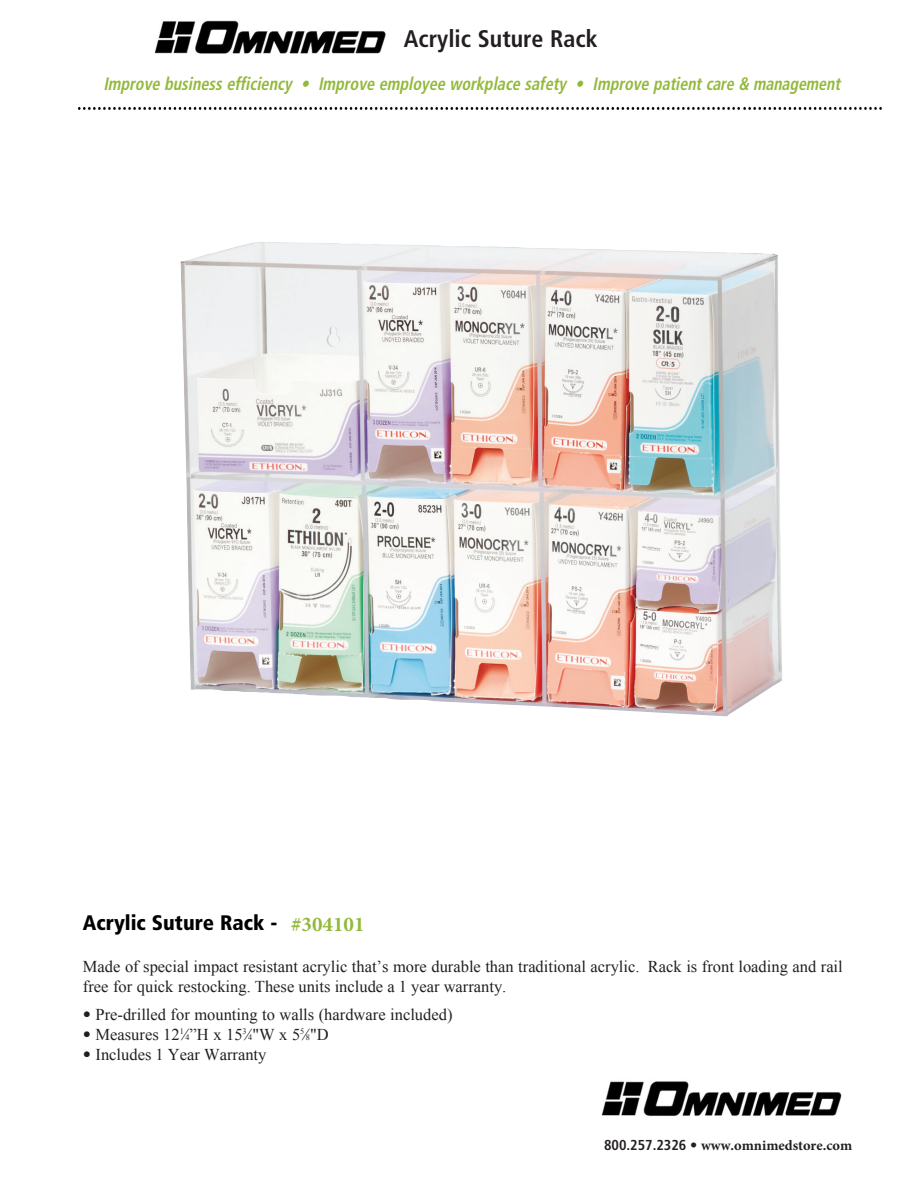
<style>
.page{position:relative;width:918px;height:1188px;background:#fff}
.page>*{position:absolute;margin:0;border:0;box-sizing:border-box;transform-origin:0 0}
.t1{font:700 condensed 24px "Frutiger";color:#231f20}
.t2{font:900 condensed 21px "Frutiger";color:#000}
.t3{font:700 21px "Minion Pro";color:#92b93a}
.t4{font:italic 700 condensed 18px "Frutiger";color:#92b93a;scale:.9 1}
.t5{font:16.5px/19.8px "Times New Roman";color:#231f20}
.t6{font:700 14.4px "Minion Pro";color:#231f20}
.s1{font-family:"Frutiger";font-weight:300;font-stretch:condensed}
.s2{font-size:8.25px}
.s3{font-family:"Frutiger";font-stretch:condensed}
</style>
<div class="page">
<img style="left:180px;top:242px;width:602px;height:474px">
<img style="left:601px;top:1081px;width:241px;height:35px">
<img style="left:154px;top:20px;width:232px;height:34px">
<img style="left:78px;top:106px;width:804px;height:4px">
<h1 class="t1" style="left:404px;top:29px;width:195px">Acrylic Suture Rack</h1>
<p class="t4" style="left:103px;top:76px;width:823px">Improve business efficiency • Improve employee workplace safety • Improve patient care &amp; management</p>
<p class="t2" style="left:83px;top:914px;width:196px">Acrylic Suture Rack -</p>
<p class="t5" style="left:83px;top:957px;width:761px">Made of special impact resistant acrylic that’s more durable than traditional acrylic. Rack is front loading and rail free for quick restocking. These units include a 1 year warranty.</p>
<p class="t5" style="left:83px;top:1004px;width:371px"><span class="s1">•</span> Pre-drilled for mounting to walls (hardware included)</p>
<p class="t5" style="left:83px;top:1024px;width:247px"><span class="s1">•</span> Measures 12<sup>1</sup>⁄<span class="s2">4</span>”H x 15<sup>3</sup>⁄<span class="s2">4</span>"W x 5<sup>5</sup>⁄<span class="s2">8</span>"D</p>
<p class="t5" style="left:83px;top:1044px;width:185px"><span class="s1">•</span> Includes 1 Year Warranty</p>
<p class="t3" style="left:291px;top:910px;width:75px">#304101</p>
<p class="t6" style="left:604px;top:1136px;width:250px"><span class="s3">800.257.2326 •</span> www.omnimedstore.com</p>
</div>
